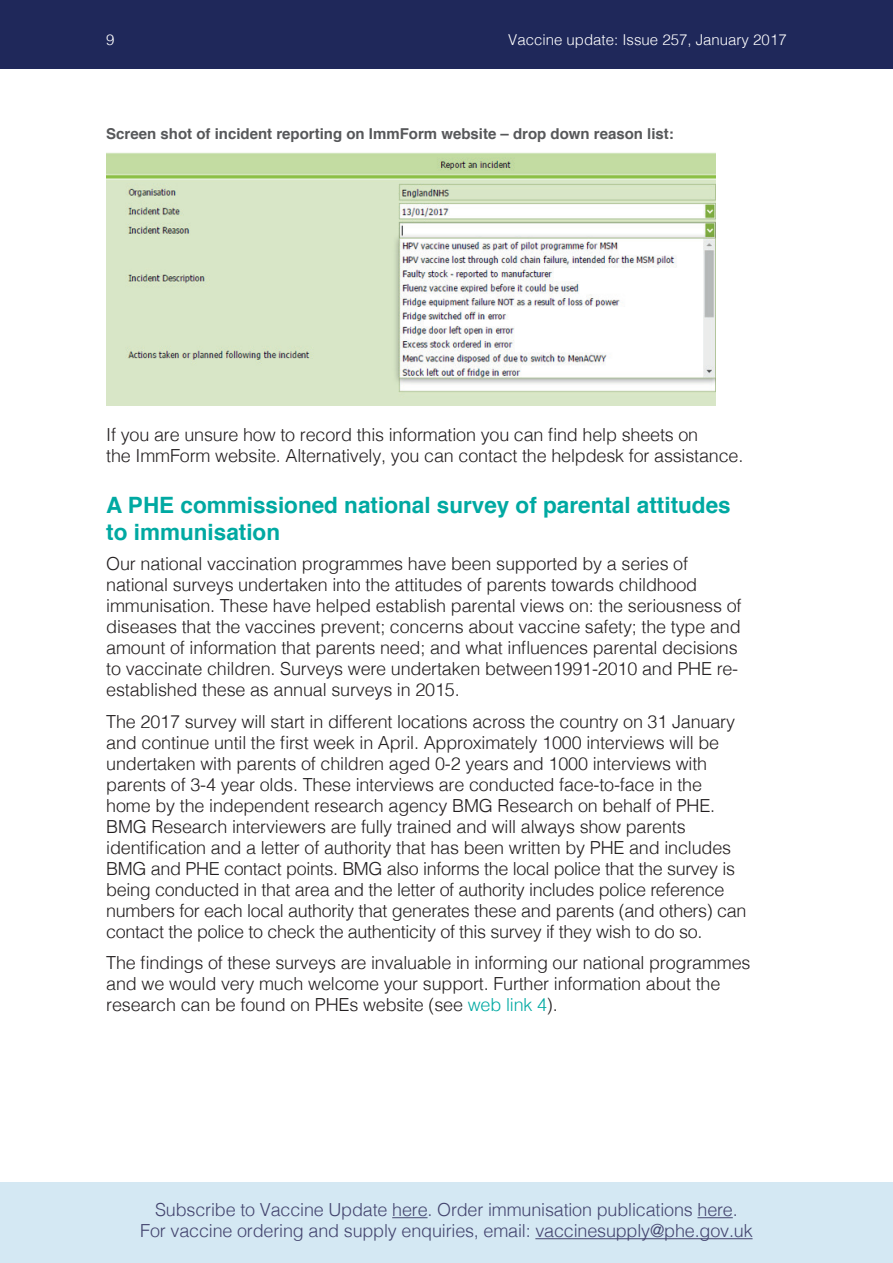
<style>
.page{position:relative;width:893px;height:1263px;background:#fff}
.page>*{position:absolute;margin:0;border:0;box-sizing:border-box;transform-origin:0 0}
.t1{font:700 22.5px/27px "Helvetica";color:#00a9a2}
.t2{font:300 18px/21px "Helvetica";letter-spacing:-.01em;color:#231f20}
.t3{font:300 18px/21px "Helvetica";letter-spacing:-.01em;color:#44456f;text-align:center}
.t4{font:700 15px "Helvetica";color:#57585a}
.t5{font:300 15px "Helvetica";color:#fff}
.s1{color:#00a9a2}
</style>
<div class="page">
<div style="left:0;top:1182px;width:893px;height:81px;background:#d4e8f3"></div>
<div style="left:0;top:0;width:893px;height:68px;background:#1f285a"></div>
<hr style="left:392px;top:1217px;width:36px;height:1px;background:#44456f">
<hr style="left:697px;top:1217px;width:36px;height:1px;background:#44456f">
<hr style="left:535px;top:1238px;width:217px;height:1px;background:#44456f">
<img style="left:106px;top:152px;width:609px;height:254px">
<p class="t5" style="left:106px;top:27px;width:10px">9</p>
<p class="t5" style="left:508px;top:27px;width:280px">Vaccine update: Issue 257, January 2017</p>
<p class="t4" style="left:106px;top:121px;width:569px">Screen shot of incident reporting on ImmForm website – drop down reason list:</p>
<p class="t2" style="left:106px;top:423px;width:639px">If you are unsure how to record this information you can find help sheets on<br>the ImmForm website. Alternatively, you can contact the helpdesk for assistance.</p>
<p class="t1" style="left:106px;top:492px;width:626px">A PHE commissioned national survey of parental attitudes to immunisation</p>
<p class="t2" style="left:106px;top:552px;width:637px">Our national vaccination programmes have been supported by a series of national surveys undertaken into the attitudes of parents towards childhood immunisation. These have helped establish parental views on: the seriousness of diseases that the vaccines prevent; concerns about vaccine safety; the type and amount of information that parents need; and what influences parental decisions to vaccinate children. Surveys were undertaken between1991-2010 and PHE re&shy;established these as annual surveys in 2015.</p>
<p class="t2" style="left:106px;top:710px;width:642px">The 2017 survey will start in different locations across the country on 31 January and continue until the first week in April. Approximately 1000 interviews will be undertaken with parents of children aged 0-2 years and 1000 interviews with parents of 3-4 year olds. These interviews are conducted face-to-face in the home by the independent research agency BMG Research on behalf of PHE.<br>BMG Research interviewers are fully trained and will always show parents identification and a letter of authority that has been written by PHE and includes BMG and PHE contact points. BMG also informs the local police that the survey is being conducted in that area and the letter of authority includes police reference numbers for each local authority that generates these and parents (and others) can contact the police to check the authenticity of this survey if they wish to do so.</p>
<p class="t2" style="left:106px;top:951px;width:646px">The findings of these surveys are invaluable in informing our national programmes and we would very much welcome your support. Further information about the research can be found on PHEs website (see <span class="s1">web link 4</span>).</p>
<p class="t3" style="left:140px;top:1198px;width:614px">Subscribe to Vaccine Update here. Order immunisation publications here.<br>For vaccine ordering and supply enquiries, email: vaccinesupply@phe.gov.uk</p>
</div>
